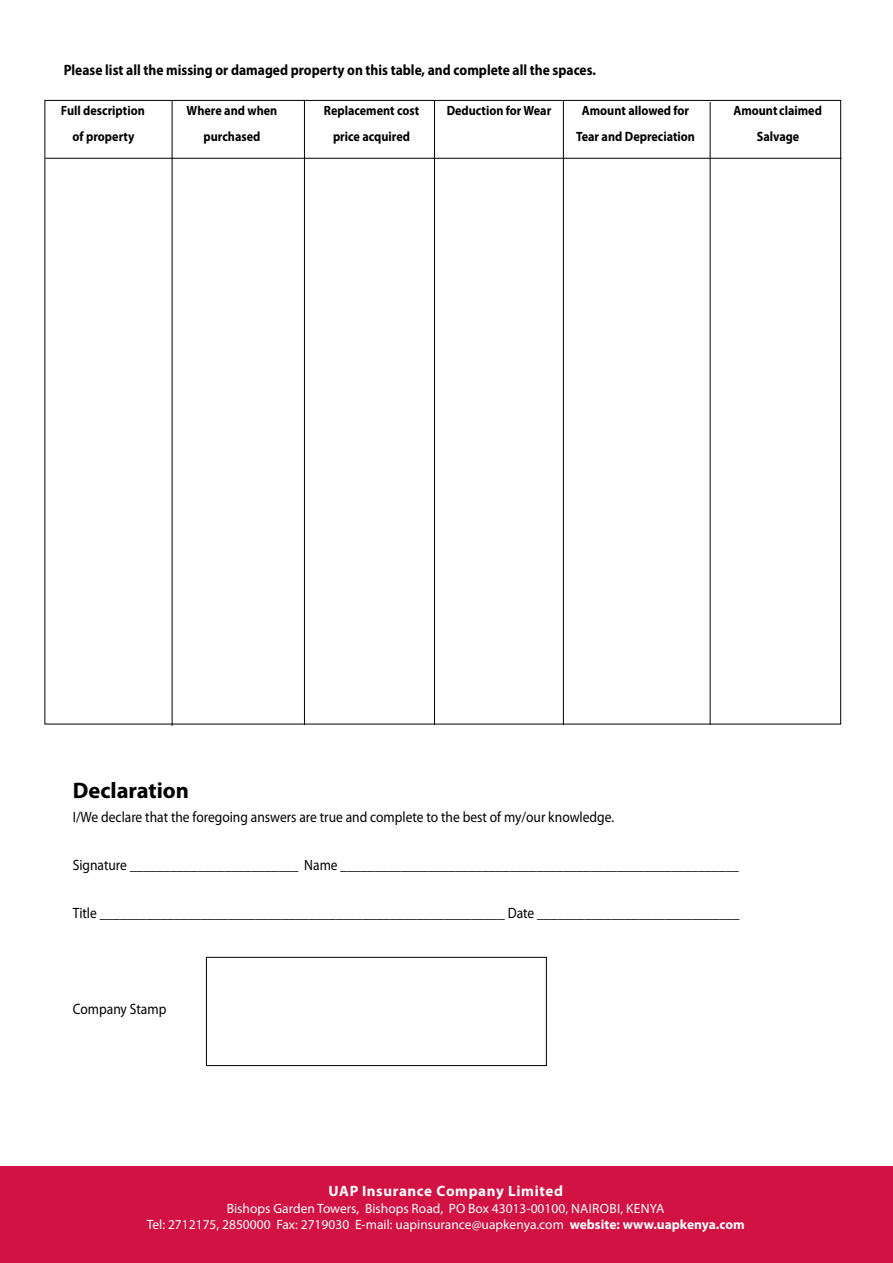
<style>
.page{position:relative;width:893px;height:1263px;background:#fff}
.page>*{position:absolute;margin:0;border:0;box-sizing:border-box;transform-origin:0 0}
.t1{font:700 22.5px "Myriad Pro";color:#000}
.t2{font:15px "Myriad Pro";color:#000;scale:.9 1}
.t3{font:700 15px "Myriad Pro";color:#000;scale:.9 1}
.t4{font:700 15px "Myriad Pro";letter-spacing:.04em;color:#fff}
.t5{font:13.5px/16.2px "Myriad Pro";color:#fff}
.t6{font:700 13.5px "Myriad Pro";color:#000;scale:.9 1}
.s1{font-weight:700}
</style>
<div class="page">
<div style="left:206px;top:957px;width:341px;height:109px;border:1px solid #000"></div>
<hr style="left:172px;top:101px;width:1px;height:625px;background:#000">
<hr style="left:45px;top:158px;width:796px;height:1px;background:#000">
<hr style="left:304px;top:100px;width:1px;height:625px;background:#000">
<hr style="left:434px;top:100px;width:1px;height:625px;background:#000">
<hr style="left:563px;top:101px;width:1px;height:624px;background:#000">
<hr style="left:710px;top:102px;width:1px;height:623px;background:#000">
<div style="left:0;top:1166px;width:893px;height:97px;background:#d21242"></div>
<p class="t3" style="left:64px;top:60px;width:593px">Please list all the missing or damaged property on this table, and complete all the spaces.</p>
<p class="t6" style="left:61px;top:102px;width:95px">Full description</p>
<p class="t6" style="left:187px;top:102px;width:102px">Where and when</p>
<p class="t6" style="left:324px;top:102px;width:107px">Replacement cost</p>
<p class="t6" style="left:447px;top:102px;width:118px">Deduction for Wear</p>
<p class="t6" style="left:582px;top:102px;width:121px">Amount allowed for</p>
<p class="t6" style="left:733px;top:102px;width:100px">Amount claimed</p>
<p class="t6" style="left:73px;top:128px;width:70px">of property</p>
<p class="t6" style="left:204px;top:128px;width:65px">purchased</p>
<p class="t6" style="left:333px;top:128px;width:87px">price acquired</p>
<p class="t6" style="left:576px;top:128px;width:134px">Tear and Depreciation</p>
<p class="t6" style="left:757px;top:128px;width:49px">Salvage</p>
<h1 class="t1" style="left:73px;top:776px;width:118px">Declaration</h1>
<p class="t2" style="left:73px;top:808px;width:603px">I/We declare that the foregoing answers are true and complete to the best of my/our knowledge.</p>
<p class="t2" style="left:73px;top:856px;width:742px">Signature _________________________ Name ___________________________________________________________</p>
<p class="t2" style="left:73px;top:904px;width:742px">Title ____________________________________________________________ Date ______________________________</p>
<p class="t2" style="left:73px;top:1000px;width:106px">Company Stamp</p>
<p class="t4" style="left:328px;top:1181px;width:236px">UAP Insurance Company Limited</p>
<p class="t5" style="left:227px;top:1200px;width:361px">Bishops Garden Towers, Bishops Road, PO Box 43013-00100, Nairobi</p>
<p class="t5" style="left:147px;top:1200px;width:600px;text-indent:474px">, KENYA<br>Tel: 2712175, 2850000 Fax: 2719030 E-mail: uapinsurance@uapkenya.com <span class="s1">website: www.uapkenya.com</span></p>
</div>
